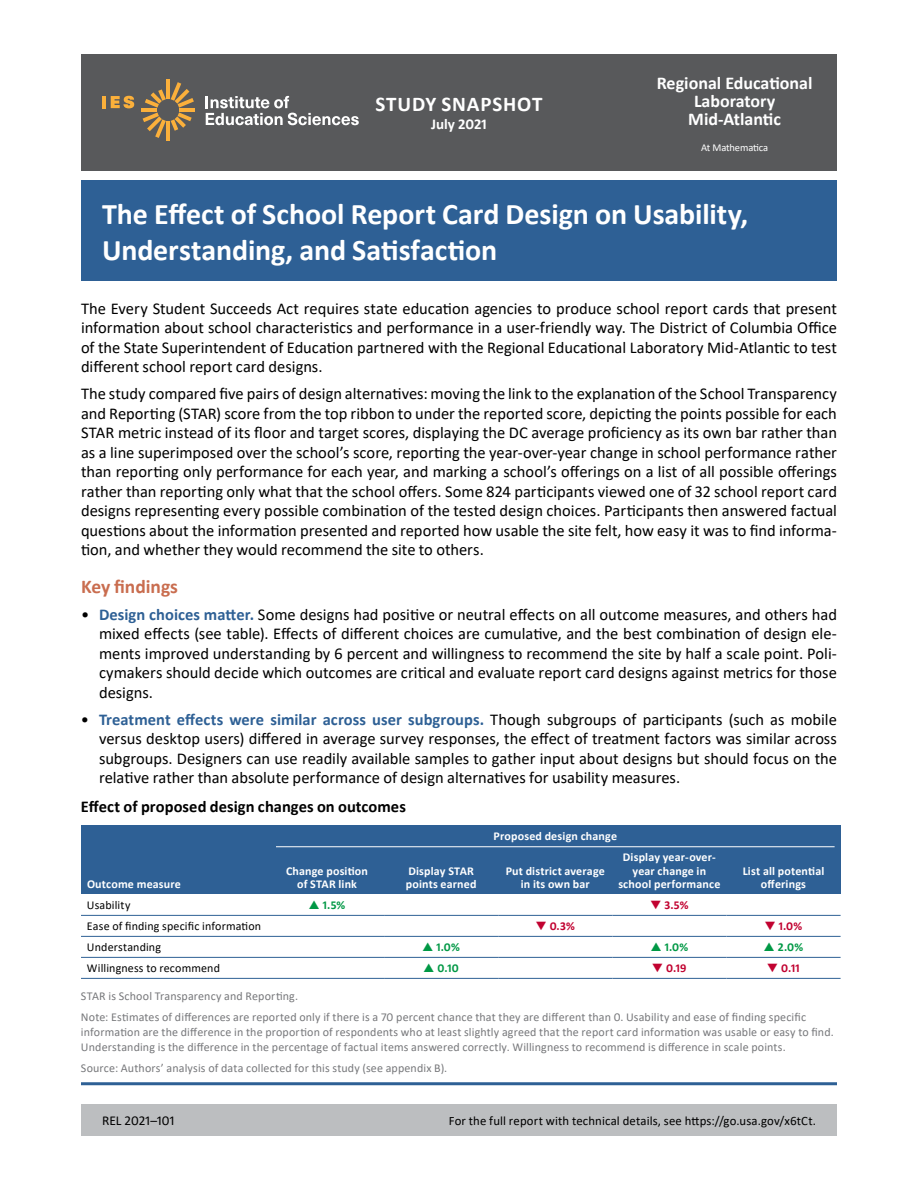
<style>
.page{position:relative;width:918px;height:1188px;background:#fff}
.page>*{position:absolute;margin:0;border:0;box-sizing:border-box;transform-origin:0 0}
.t1{font:700 30px/36px "Calibri";letter-spacing:-.005em;color:#fff}
.t2{font:700 21px "Calibri";letter-spacing:.04em;color:#fff}
.t3{font:700 19.5px "Calibri";color:#c96d4f}
.t4{font:700 18px/18.3px "Calibri";color:#fff;text-align:center}
.t5{font:16.5px/19.5px "Calibri";letter-spacing:-.005em;color:#000;text-align:justify}
.t6{font:700 16.5px "Calibri";color:#000}
.t7{font:700 15px "Calibri";letter-spacing:.005em;color:#fff}
.t8{font:13.5px "Calibri";color:#000}
.t9{font:12.75px "Calibri";letter-spacing:.01em;color:#000}
.t10{font:12px/15px "Calibri";letter-spacing:.01em;color:#77787b}
.t11{font:700 12px/13.5px "Calibri";letter-spacing:.015em;color:#fff;text-align:center}
.t12{font:12px "Calibri";letter-spacing:.01em;color:#000}
.t13{font:700 12px "Calibri";color:#009845}
.t14{font:700 12px "Calibri";color:#c10230}
.t15{font:10.5px "Calibri";letter-spacing:-.01em;color:#fff}
.s1{font-weight:700;color:#2e6095}
</style>
<div class="page">
<div style="left:81px;top:1104px;width:756px;height:32px;background:#bcbec0"></div>
<div style="left:81px;top:54px;width:756px;height:117px;background:#58595b"></div>
<hr style="left:81px;top:1082px;width:756px;height:3px;background:#2e6095">
<hr style="left:81px;top:915px;width:189px;height:1px;background:#2e6095">
<hr style="left:270px;top:915px;width:114px;height:1px;background:#2e6095">
<hr style="left:384px;top:915px;width:114px;height:1px;background:#2e6095">
<hr style="left:498px;top:915px;width:114px;height:1px;background:#2e6095">
<hr style="left:612px;top:915px;width:114px;height:1px;background:#2e6095">
<hr style="left:726px;top:915px;width:115px;height:1px;background:#2e6095">
<hr style="left:81px;top:936px;width:189px;height:1px;background:#2e6095">
<hr style="left:270px;top:936px;width:114px;height:1px;background:#2e6095">
<hr style="left:384px;top:936px;width:114px;height:1px;background:#2e6095">
<hr style="left:498px;top:936px;width:114px;height:1px;background:#2e6095">
<hr style="left:612px;top:936px;width:114px;height:1px;background:#2e6095">
<hr style="left:726px;top:936px;width:115px;height:1px;background:#2e6095">
<hr style="left:81px;top:957px;width:189px;height:1px;background:#2e6095">
<hr style="left:270px;top:957px;width:114px;height:1px;background:#2e6095">
<hr style="left:384px;top:957px;width:114px;height:1px;background:#2e6095">
<hr style="left:498px;top:957px;width:114px;height:1px;background:#2e6095">
<hr style="left:612px;top:957px;width:114px;height:1px;background:#2e6095">
<hr style="left:726px;top:957px;width:115px;height:1px;background:#2e6095">
<hr style="left:81px;top:978px;width:189px;height:1px;background:#2e6095">
<hr style="left:270px;top:978px;width:114px;height:1px;background:#2e6095">
<hr style="left:384px;top:978px;width:114px;height:1px;background:#2e6095">
<hr style="left:498px;top:978px;width:114px;height:1px;background:#2e6095">
<hr style="left:612px;top:978px;width:114px;height:1px;background:#2e6095">
<hr style="left:726px;top:978px;width:115px;height:1px;background:#2e6095">
<svg style="left:111px;top:96px;width:23px;height:12px"></svg>
<hr style="left:166px;top:80px;width:4px;height:19px;background:#fbb03b">
<hr style="left:141px;top:108px;width:16px;height:4px;background:#fbb03b">
<hr style="left:166px;top:121px;width:4px;height:19px;background:#fbb03b">
<hr style="left:179px;top:108px;width:16px;height:4px;background:#fbb03b">
<svg style="left:143px;top:82px;width:51px;height:56px"></svg>
<hr style="left:102px;top:96px;width:4px;height:12px;background:#fbb03b">
<svg style="left:206px;top:96px;width:153px;height:29px"></svg>
<div style="left:81px;top:180px;width:756px;height:100px;background:#2e6095"></div>
<div style="left:81px;top:825px;width:189px;height:69px;background:#2e6095"></div>
<div style="left:270px;top:825px;width:571px;height:21px;background:#2e6095"></div>
<div style="left:270px;top:846px;width:114px;height:48px;background:#2e6095"></div>
<div style="left:384px;top:846px;width:114px;height:48px;background:#2e6095"></div>
<div style="left:498px;top:846px;width:114px;height:48px;background:#2e6095"></div>
<div style="left:612px;top:846px;width:114px;height:48px;background:#2e6095"></div>
<div style="left:726px;top:846px;width:115px;height:48px;background:#2e6095"></div>
<hr style="left:276px;top:846px;width:559px;height:1px;background:#fff">
<p class="t2" style="left:375px;top:90px;width:169px">STUDY SNAPSHOT</p>
<p class="t7" style="left:431px;top:114px;width:57px">July 2021</p>
<p class="t4" style="left:657px;top:73px;width:157px">Regional Educational<br>Laboratory<br>Mid‑Atlantic</p>
<p class="t15" style="left:701px;top:140px;width:69px">At Mathematica</p>
<p class="t1" style="left:102px;top:195px;width:648px">The Effect of School Report Card Design on Usability,<br>Understanding, and Satisfaction</p>
<p class="t5" style="left:81px;top:298px;width:758px">The Every Student Succeeds Act requires state education agencies to produce school report cards that present information about school characteristics and performance in a user-friendly way. The District of Columbia Office of the State Superintendent of Education partnered with the Regional Educational Laboratory Mid-Atlantic to test different school report card designs.</p>
<p class="t5" style="left:81px;top:384px;width:758px">The study compared five pairs of design alternatives: moving the link to the explanation of the School Transparency and Reporting (STAR) score from the top ribbon to under the reported score, depicting the points possible for each STAR metric instead of its floor and target scores, displaying the DC average proficiency as its own bar rather than as a line superimposed over the school’s score, reporting the year-over-year change in school performance rather than reporting only performance for each year, and marking a school’s offerings on a list of all possible offerings rather than reporting only what that the school offers. Some 824 participants viewed one of 32 school report card designs representing every possible combination of the tested design choices. Participants then answered factual questions about the information presented and reported how usable the site felt, how easy it was to find informa&shy;tion, and whether they would recommend the site to others.</p>
<h2 class="t3" style="left:81px;top:573px;width:99px">Key findings</h2>
<p class="t5" style="left:99px;top:604px;width:740px;text-indent:-18px">• <span class="s1">Design choices matter.</span> Some designs had positive or neutral effects on all outcome measures, and others had mixed effects (see table). Effects of different choices are cumulative, and the best combination of design ele&shy;ments improved understanding by 6 percent and willingness to recommend the site by half a scale point. Poli&shy;cymakers should decide which outcomes are critical and evaluate report card designs against metrics for those designs.</p>
<p class="t5" style="left:99px;top:709px;width:740px;text-indent:-18px">• <span class="s1">Treatment effects were similar across user subgroups.</span> Though subgroups of participants (such as mobile versus desktop users) differed in average survey responses, the effect of treatment factors was similar across subgroups. Designers can use readily available samples to gather input about designs but should focus on the relative rather than absolute performance of design alternatives for usability measures.</p>
<h3 class="t6" style="left:81px;top:795px;width:326px">Effect of proposed design changes on outcomes</h3>
<p class="t11" style="left:87px;top:877px;width:95px">Outcome measure</p>
<p class="t11" style="left:494px;top:829px;width:125px">Proposed design change</p>
<p class="t11" style="left:286px;top:864px;width:83px">Change position of STAR link</p>
<p class="t11" style="left:406px;top:864px;width:72px;text-align:left">Display STAR points earned</p>
<p class="t11" style="left:506px;top:864px;width:101px">Put district average in its own bar</p>
<p class="t11" style="left:618px;top:850px;width:104px">Display year ‑over‑ year change in school performance</p>
<p class="t11" style="left:743px;top:864px;width:83px">List all potential offerings</p>
<p class="t12" style="left:87px;top:897px;width:45px">Usability</p>
<p class="t13" style="left:309px;top:897px;width:38px">▲ 1.5%</p>
<p class="t14" style="left:650px;top:897px;width:40px">▼ 3.5%</p>
<p class="t12" style="left:87px;top:918px;width:176px">Ease of finding specific information</p>
<p class="t14" style="left:536px;top:918px;width:41px">▼ 0.3%</p>
<p class="t14" style="left:765px;top:918px;width:39px">▼ 1.0%</p>
<p class="t12" style="left:87px;top:939px;width:76px">Understanding</p>
<p class="t13" style="left:422px;top:939px;width:39px">▲ 1.0%</p>
<p class="t13" style="left:651px;top:939px;width:39px">▲ 1.0%</p>
<p class="t13" style="left:764px;top:939px;width:41px">▲ 2.0%</p>
<p class="t12" style="left:87px;top:960px;width:134px">Willingness to recommend</p>
<p class="t13" style="left:424px;top:960px;width:37px">▲ 0.10</p>
<p class="t14" style="left:652px;top:960px;width:36px">▼ 0.19</p>
<p class="t14" style="left:767px;top:960px;width:34px">▼ 0.11</p>
<p class="t10" style="left:81px;top:988px;width:219px">STAR is School Transparency and Reporting.</p>
<p class="t10" style="left:81px;top:1009px;width:754px">Note: Estimates of differences are reported only if there is a 70 percent chance that they are different than 0. Usability and ease of finding specific information are the difference in the proportion of respondents who at least slightly agreed that the report card information was usable or easy to find.<br>Understanding is the difference in the percentage of factual items answered correctly. Willingness to recommend is difference in scale points.</p>
<p class="t10" style="left:81px;top:1060px;width:368px">Source: Authors’ analysis of data collected for this study (see appendix B).</p>
<p class="t8" style="left:102px;top:1111px;width:74px">REL 2021–101</p>
<p class="t9" style="left:449px;top:1112px;width:369px">For the full report with technical details, see https://go.usa.gov/x6tCt.</p>
</div>
